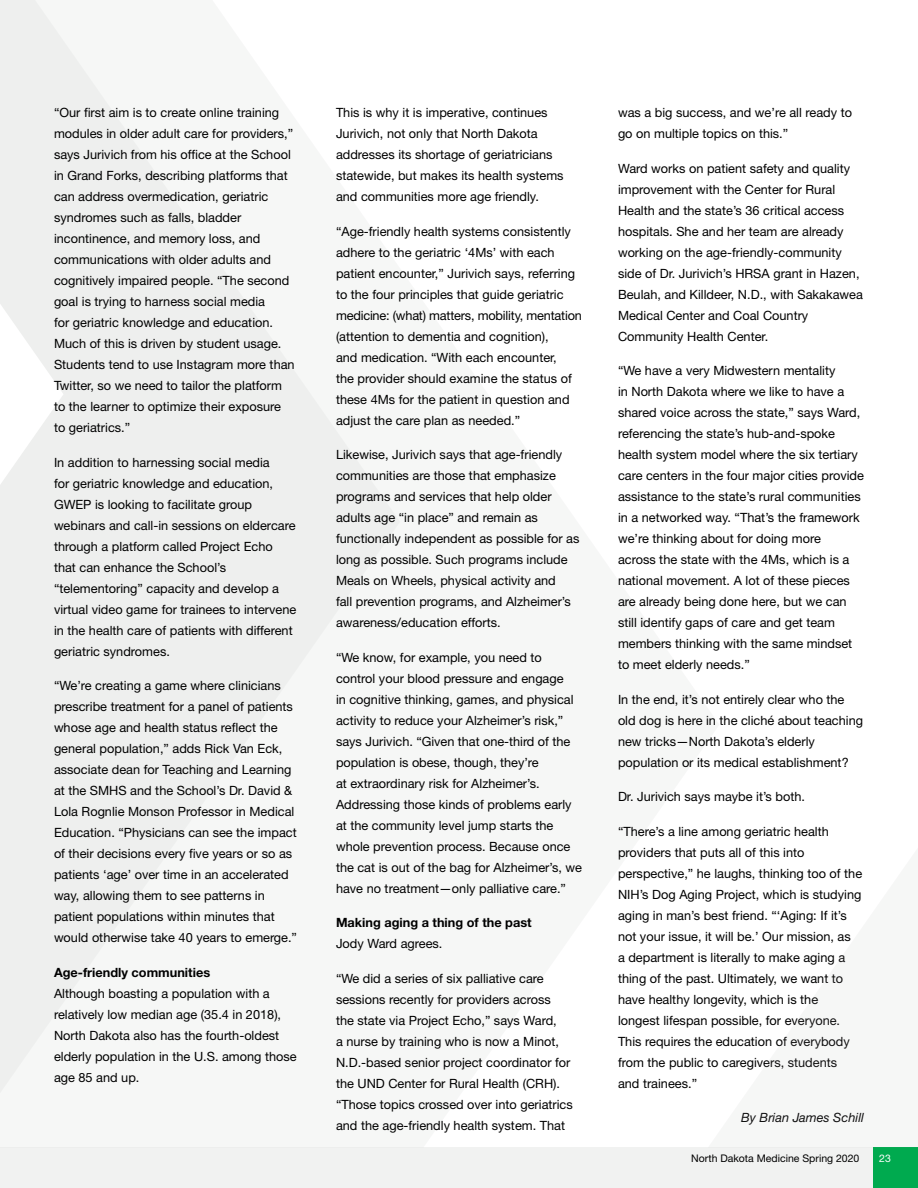
<style>
.page{position:relative;width:918px;height:1188px;background:#fff}
.page>*{position:absolute;margin:0;border:0;box-sizing:border-box;transform-origin:0 0}
.t1{font:12.75px/21px "Helvetica Neue LT Pro";color:#000}
.t2{font:700 12.75px "Helvetica Neue LT Pro";color:#000}
.t3{font:italic 12.75px "Helvetica Neue LT Pro";color:#000}
.t4{font:10.5px "Helvetica Neue LT Pro";color:#000}
.t5{font:10.5px "Helvetica Neue LT Pro";color:#fff}
</style>
<div class="page">
<div style="left:0;top:1148px;width:918px;height:40px;background:#f1f2f1"></div>
<div style="left:873px;top:1148px;width:45px;height:40px;background:#00aa4f"></div>
<div style="left:0;top:0;width:400px;height:1148px;background:#f6f7f6"></div>
<svg style="left:0;top:304px;width:64px;height:181px"></svg>
<p class="t1" style="left:54px;top:102px;width:242px">“Our first aim is to create online training modules in older adult care for providers,” says Jurivich from his office at the School in Grand Forks, describing platforms that can address overmedication, geriatric syndromes such as falls, bladder incontinence, and memory loss, and communications with older adults and cognitively impaired people. “The second goal is trying to harness social media<br>for geriatric knowledge and education.<br>Much of this is driven by student usage.<br>Students tend to use Instagram more than Twitter, so we need to tailor the platform to the learner to optimize their exposure to geriatrics.”</p>
<p class="t1" style="left:54px;top:451px;width:244px">In addition to harnessing social media<br>for geriatric knowledge and education, GWEP is looking to facilitate group webinars and call-in sessions on eldercare through a platform called Project Echo that can enhance the School’s “telementoring” capacity and develop a virtual video game for trainees to intervene in the health care of patients with different geriatric syndromes.</p>
<p class="t1" style="left:54px;top:675px;width:245px">“We’re creating a game where clinicians prescribe treatment for a panel of patients whose age and health status reflect the general population,” adds Rick Van Eck, associate dean for Teaching and Learning at the SMHS and the School’s Dr. David &amp; Lola Rognlie Monson Professor in Medical Education. “Physicians can see the impact of their decisions every five years or so as patients ‘age’ over time in an accelerated way, allowing them to see patterns in patient populations within minutes that would otherwise take 40 years to emerge.”</p>
<p class="t2" style="left:54px;top:964px;width:158px">Age-friendly communities</p>
<p class="t1" style="left:54px;top:982px;width:244px">Although boasting a population with a relatively low median age (35.4 in 2018), North Dakota also has the fourth-oldest elderly population in the U.S. among those age 85 and up.</p>
<p class="t1" style="left:336px;top:102px;width:229px">This is why it is imperative, continues Jurivich, not only that North Dakota addresses its shortage of geriatricians statewide, but makes its health systems and communities more age friendly.</p>
<p class="t1" style="left:336px;top:220px;width:247px">“Age-friendly health systems consistently adhere to the geriatric ‘4Ms’ with each patient encounter,” Jurivich says, referring to the four principles that guide geriatric medicine: (what) matters, mobility, mentation (attention to dementia and cognition),<br>and medication. “With each encounter,<br>the provider should examine the status of these 4Ms for the patient in question and adjust the care plan as needed.”</p>
<p class="t1" style="left:336px;top:444px;width:245px">Likewise, Jurivich says that age-friendly communities are those that emphasize programs and services that help older adults age “in place” and remain as functionally independent as possible for as long as possible. Such programs include Meals on Wheels, physical activity and<br>fall prevention programs, and Alzheimer’s awareness/education efforts.</p>
<p class="t1" style="left:336px;top:646px;width:248px">“We know, for example, you need to control your blood pressure and engage<br>in cognitive thinking, games, and physical activity to reduce your Alzheimer’s risk,” says Jurivich. “Given that one-third of the population is obese, though, they’re<br>at extraordinary risk for Alzheimer’s.<br>Addressing those kinds of problems early at the community level jump starts the whole prevention process. Because once the cat is out of the bag for Alzheimer’s, we have no treatment—only palliative care.”</p>
<p class="t2" style="left:336px;top:915px;width:197px">Making aging a thing of the past</p>
<p class="t1" style="left:336px;top:933px;width:108px">Jody Ward agrees.</p>
<p class="t1" style="left:336px;top:967px;width:238px">“We did a series of six palliative care sessions recently for providers across<br>the state via Project Echo,” says Ward,<br>a nurse by training who is now a Minot, N.D.-based senior project coordinator for the UND Center for Rural Health (CRH). “Those topics crossed over into geriatrics and the age-friendly health system. That</p>
<p class="t1" style="left:618px;top:102px;width:236px">was a big success, and we’re all ready to go on multiple topics on this.”</p>
<p class="t1" style="left:618px;top:157px;width:246px">Ward works on patient safety and quality improvement with the Center for Rural Health and the state’s 36 critical access hospitals. She and her team are already working on the age-friendly-community side of Dr. Jurivich’s HRSA grant in Hazen, Beulah, and Killdeer, N.D., with Sakakawea Medical Center and Coal Country Community Health Center.</p>
<p class="t1" style="left:618px;top:360px;width:248px">“We have a very Midwestern mentality<br>in North Dakota where we like to have a shared voice across the state,” says Ward, referencing the state’s hub-and-spoke health system model where the six tertiary care centers in the four major cities provide assistance to the state’s rural communities in a networked way. “That’s the framework we’re thinking about for doing more<br>across the state with the 4Ms, which is a national movement. A lot of these pieces are already being done here, but we can still identify gaps of care and get team members thinking with the same mindset to meet elderly needs.”</p>
<p class="t1" style="left:618px;top:688px;width:247px">In the end, it’s not entirely clear who the old dog is here in the cliché about teaching new tricks—North Dakota’s elderly population or its medical establishment?</p>
<p class="t1" style="left:618px;top:786px;width:189px">Dr. Jurivich says maybe it’s both.</p>
<p class="t1" style="left:618px;top:820px;width:246px">“There’s a line among geriatric health providers that puts all of this into perspective,” he laughs, thinking too of the NIH’s Dog Aging Project, which is studying aging in man’s best friend. “‘Aging: If it’s not your issue, it will be.’ Our mission, as<br>a department is literally to make aging a thing of the past. Ultimately, we want to have healthy longevity, which is the longest lifespan possible, for everyone.<br>This requires the education of everybody from the public to caregivers, students<br>and trainees.”</p>
<p class="t3" style="left:741px;top:1110px;width:124px">By Brian James Schill</p>
<p class="t4" style="left:691px;top:1152px;width:170px">North Dakota Medicine Spring 2020</p>
<p class="t5" style="left:879px;top:1152px;width:13px">23</p>
</div>
